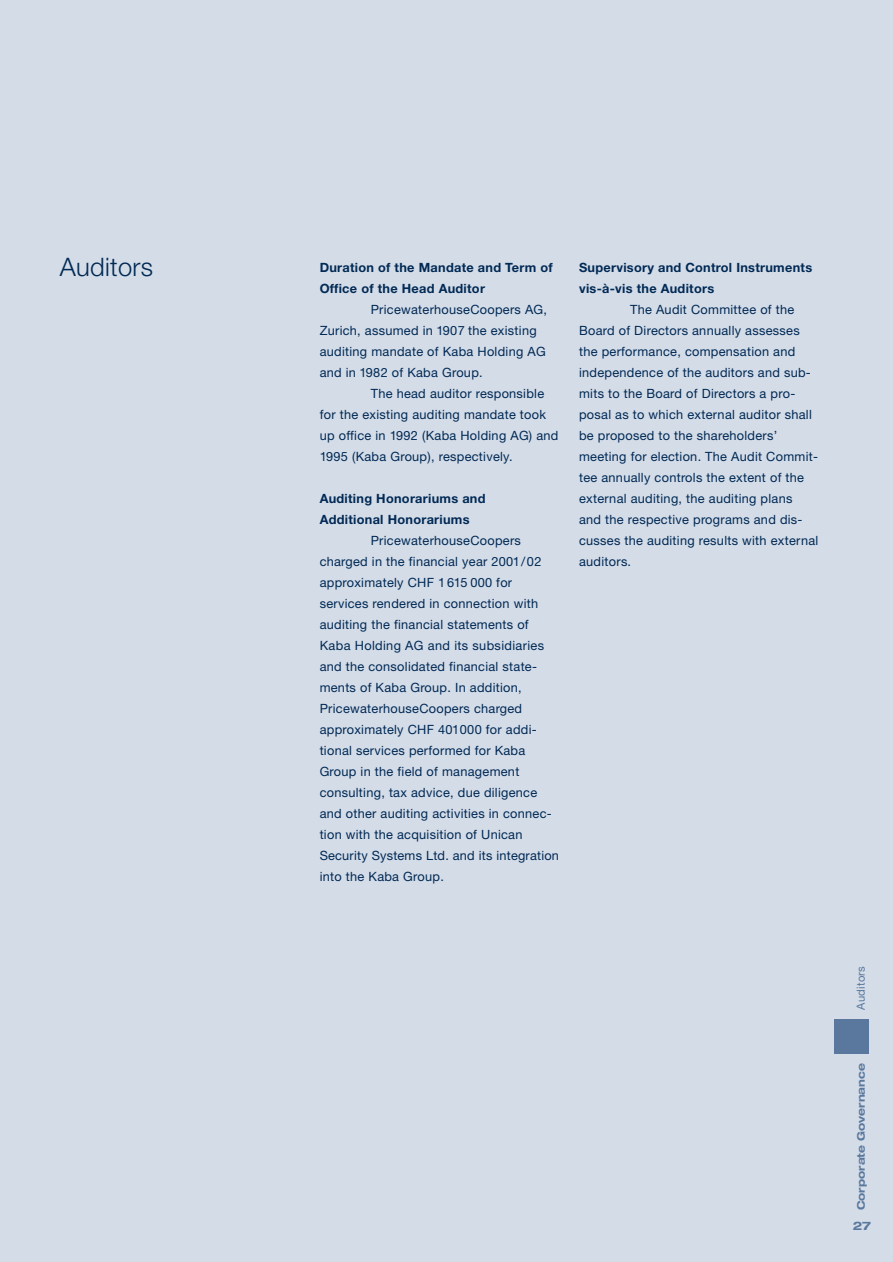
<style>
.page{position:relative;width:893px;height:1262px;background:#fff}
.page>*{position:absolute;margin:0;border:0;box-sizing:border-box;transform-origin:0 0}
.t1{font:300 25.5px "Helvetica Neue";letter-spacing:.01em;color:#002954}
.t2{font:12.75px/21px "Helvetica Neue";letter-spacing:.02em;color:#002954}
.t3{font:700 12.75px/21px "Helvetica Neue";letter-spacing:.02em;color:#002954}
.t4{font:700 expanded 11.7px "Helvetica Neue";color:#5a789d}
.t5{font:11.25px "Helvetica Neue";letter-spacing:.02em;color:#5a789d}
.t6{font:700 expanded 10.5px "Helvetica Neue";color:#5a789d}
</style>
<div class="page">
<div style="left:0;top:0;width:892px;height:1261px;background:#d4dce8"></div>
<div style="left:834px;top:1019px;width:34px;height:34px;background:#5a789d"></div>
<h1 class="t1" style="left:60px;top:258px;width:95px">Auditors</h1>
<p class="t3" style="left:320px;top:258px;width:234px">Duration of the Mandate and Term of<br>Office of the Head Auditor</p>
<p class="t2" style="left:371px;top:300px;width:178px">PricewaterhouseCoopers AG,</p>
<p class="t2" style="left:320px;top:321px;width:218px">Zurich, assumed in 1907 the existing</p>
<p class="t2" style="left:320px;top:342px;width:227px">auditing mandate of Kaba Holding AG</p>
<p class="t2" style="left:320px;top:363px;width:164px">and in 1982 of Kaba Group.</p>
<p class="t2" style="left:371px;top:384px;width:175px">The head auditor responsible</p>
<p class="t2" style="left:320px;top:405px;width:228px">for the existing auditing mandate took</p>
<p class="t2" style="left:320px;top:426px;width:240px">up office in 1992 (Kaba Holding AG) and</p>
<p class="t2" style="left:320px;top:447px;width:194px">1995 (Kaba Group), respectively.</p>
<p class="t3" style="left:320px;top:489px;width:167px">Auditing Honorariums and<br>Additional Honorariums</p>
<p class="t2" style="left:320px;top:531px;width:241px;text-indent:51px">PricewaterhouseCoopers charged in the financial year 2001/02 approximately CHF 1 615 000 for services rendered in connection with auditing the financial statements of Kaba Holding AG and its subsidiaries and the consolidated financial state&shy;ments of Kaba Group. In addition, PricewaterhouseCoopers charged approximately CHF 401000 for addi&shy;tional services performed for Kaba Group in the field of management consulting, tax advice, due diligence and other auditing activities in connec&shy;tion with the acquisition of Unican Security Systems Ltd. and its integration into the Kaba Group.</p>
<p class="t3" style="left:579px;top:258px;width:234px">Supervisory and Control Instruments vis-à-vis the Auditors</p>
<p class="t2" style="left:579px;top:300px;width:241px;text-indent:51px">The Audit Committee of the Board of Directors annually assesses the performance, compensation and independence of the auditors and sub&shy;mits to the Board of Directors a pro&shy;posal as to which external auditor shall be proposed to the shareholders’ meeting for election. The Audit Commit&shy;tee annually controls the extent of the external auditing, the auditing plans<br>and the respective programs and dis&shy;cusses the auditing results with external auditors.</p>
<p class="t5" style="left:856px;top:1009px;width:45px;rotate:-90deg">Auditors</p>
<p class="t6" style="left:857px;top:1210px;width:148px;rotate:-90deg">Corporate Governance</p>
<p class="t4" style="left:852px;top:1221px;width:20px">27</p>
</div>
